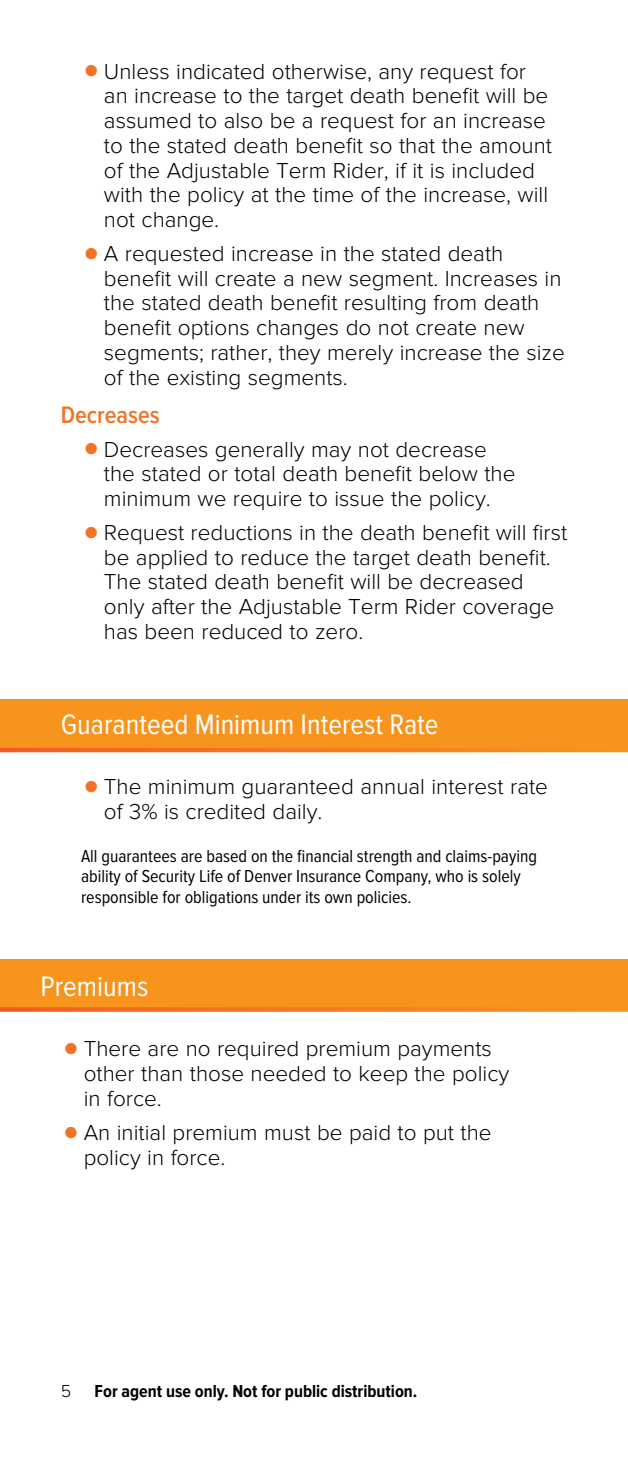
<style>
.page{position:relative;width:628px;height:1458px;background:#fff}
.page>*{position:absolute;margin:0;border:0;box-sizing:border-box;transform-origin:0 0}
.t1{font:29.25px "Proxima Nova Cond";color:#fff}
.t2{font:600 24.75px "Proxima Nova Cond";color:#f37324}
.t3{font:300 22.5px/24.8px "Proxima Nova";color:#000}
.t4{font:18px/20.2px "Proxima Nova Cond";color:#000}
.t5{font:700 18px "Proxima Nova Cond";color:#000}
.t6{font:300 18px "Proxima Nova";color:#000}
.s1{color:#f37324}
</style>
<div class="page">
<div style="left:0;top:699px;width:628px;height:51px;background:#f7941e"></div>
<svg style="left:0;top:748px;width:628px;height:4px"></svg>
<div style="left:0;top:959px;width:628px;height:50px;background:#f7941e"></div>
<svg style="left:0;top:1007px;width:628px;height:5px;background:#f48029"></svg>
<p class="t3" style="left:104px;top:59px;width:449px;text-indent:-19px"><span class="s1">●</span> Unless indicated otherwise, any request for an increase to the target death benefit will be assumed to also be a request for an increase to the stated death benefit so that the amount of the Adjustable Term Rider, if it is included with the policy at the time of the increase, will not change.</p>
<p class="t3" style="left:104px;top:241px;width:462px;text-indent:-19px"><span class="s1">●</span> A requested increase in the stated death benefit will create a new segment. Increases in the stated death benefit resulting from death benefit options changes do not create new segments; rather, they merely increase the size of the existing segments.</p>
<p class="t2" style="left:61px;top:401px;width:100px">Decreases</p>
<p class="t3" style="left:104px;top:437px;width:413px;text-indent:-19px"><span class="s1">●</span> Decreases generally may not decrease the stated or total death benefit below the minimum we require to issue the policy.</p>
<p class="t3" style="left:104px;top:520px;width:465px;text-indent:-19px"><span class="s1">●</span> Request reductions in the death benefit will first be applied to reduce the target death benefit.<br>The stated death benefit will be decreased only after the Adjustable Term Rider coverage has been reduced to zero.</p>
<h1 class="t1" style="left:61px;top:708px;width:379px">Guaranteed Minimum Interest Rate</h1>
<p class="t3" style="left:104px;top:775px;width:445px;text-indent:-19px"><span class="s1">●</span> The minimum guaranteed annual interest rate of 3% is credited daily.</p>
<p class="t4" style="left:81px;top:846px;width:457px">All guarantees are based on the financial strength and claims-paying ability of Security Life of Denver Insurance Company, who is solely responsible for obligations under its own policies.</p>
<h1 class="t1" style="left:40px;top:970px;width:109px">Premiums</h1>
<p class="t3" style="left:84px;top:1037px;width:427px;text-indent:-19px"><span class="s1">●</span> There are no required premium payments other than those needed to keep the policy in force.</p>
<p class="t3" style="left:84px;top:1120px;width:409px;text-indent:-19px"><span class="s1">●</span> An initial premium must be paid to put the policy in force.</p>
<p class="t6" style="left:61px;top:1381px;width:12px">5</p>
<p class="t5" style="left:95px;top:1381px;width:324px">For agent use only. Not for public distribution.</p>
</div>
